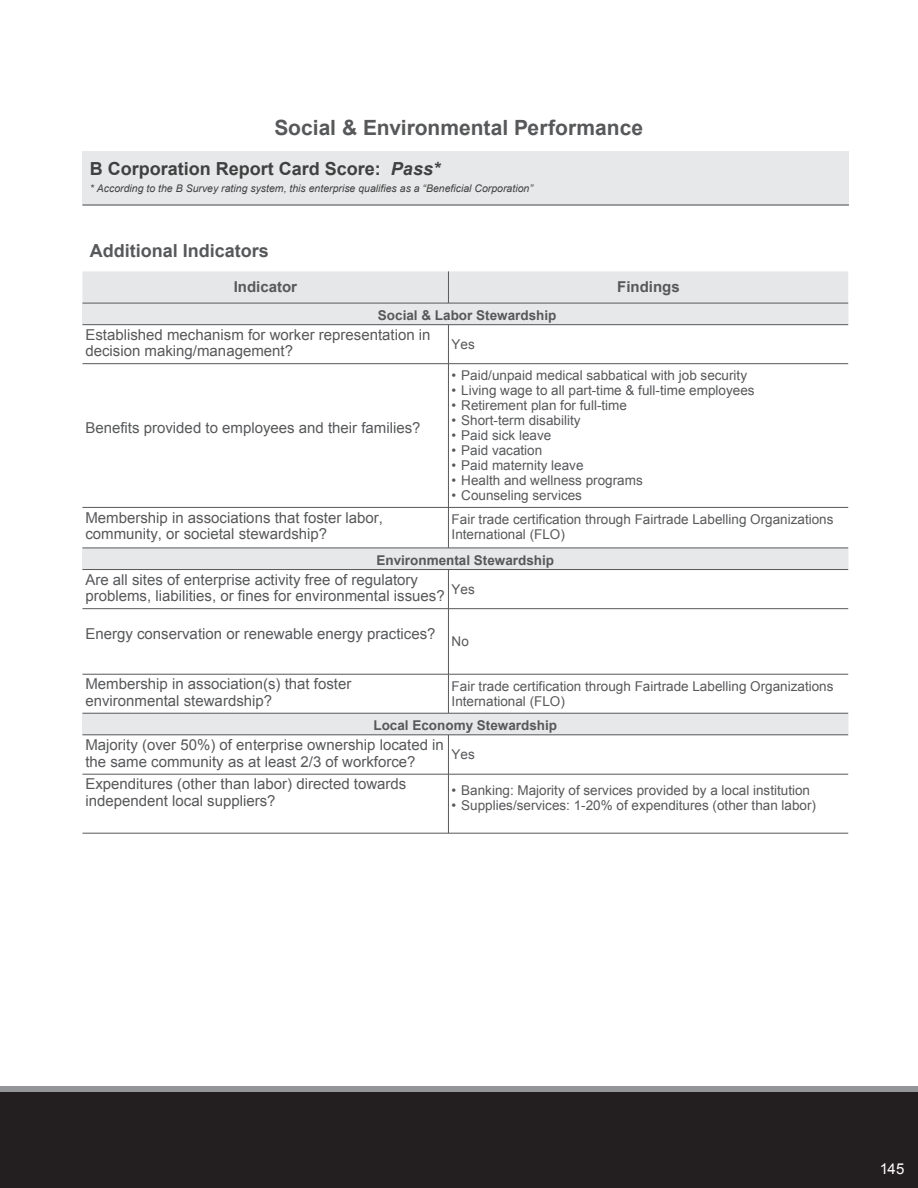
<style>
.page{position:relative;width:918px;height:1188px;background:#fff}
.page>*{position:absolute;margin:0;border:0;box-sizing:border-box;transform-origin:0 0}
.t1{font:700 21px "Arial";color:#57585a}
.t2{font:700 18px "Arial";color:#404040}
.t3{font:700 18px "Arial";color:#57585a}
.t4{font:15px/16.5px "Arial";color:#57585a}
.t5{font:700 15px "Arial";color:#57585a}
.Paragraphs{font:15px "Arial";color:#fff}
.t6{font:13.5px/15px "Arial";color:#57585a}
.t7{font:700 13.5px "Arial";color:#57585a}
.t8{font:italic 10.5px "Arial";color:#404040}
.s1{font-style:italic}
</style>
<div class="page">
<div style="left:82px;top:151px;width:767px;height:53px;background:#e7e8e9"></div>
<hr style="left:82px;top:204px;width:767px;height:2px;background:#57585a">
<div style="left:82px;top:271px;width:766px;height:32px;background:#e6e7e9"></div>
<svg style="left:82px;top:304px;width:766px;height:431px"></svg>
<hr style="left:448px;top:774px;width:1px;height:59px;background:#57585a">
<hr style="left:448px;top:735px;width:1px;height:39px;background:#57585a">
<hr style="left:448px;top:674px;width:1px;height:39px;background:#57585a">
<hr style="left:448px;top:609px;width:1px;height:65px;background:#57585a">
<hr style="left:448px;top:570px;width:1px;height:38px;background:#57585a">
<hr style="left:448px;top:508px;width:1px;height:40px;background:#57585a">
<hr style="left:448px;top:364px;width:1px;height:143px;background:#57585a">
<hr style="left:448px;top:325px;width:1px;height:38px;background:#57585a">
<hr style="left:448px;top:271px;width:1px;height:32px;background:#57585a">
<hr style="left:82px;top:833px;width:766px;height:1px;background:#57585a">
<hr style="left:82px;top:774px;width:766px;height:1px;background:#57585a">
<hr style="left:82px;top:735px;width:766px;height:1px;background:#57585a">
<hr style="left:82px;top:713px;width:766px;height:1px;background:#57585a">
<hr style="left:82px;top:674px;width:766px;height:1px;background:#57585a">
<hr style="left:82px;top:608px;width:766px;height:1px;background:#57585a">
<hr style="left:82px;top:569px;width:766px;height:1px;background:#57585a">
<hr style="left:82px;top:548px;width:766px;height:1px;background:#57585a">
<hr style="left:82px;top:507px;width:766px;height:1px;background:#57585a">
<hr style="left:82px;top:363px;width:766px;height:1px;background:#57585a">
<hr style="left:82px;top:324px;width:766px;height:1px;background:#57585a">
<hr style="left:82px;top:303px;width:766px;height:1px;background:#57585a">
<div style="left:0;top:1087px;width:918px;height:101px;background:#939598"></div>
<div style="left:0;top:1092px;width:918px;height:96px;background:#231f20"></div>
<p class="t1" style="left:274px;top:114px;width:370px">Social &amp; Environmental Performance</p>
<p class="t2" style="left:90px;top:162px;width:352px">B Corporation Report Card Score: <span class="s1">Pass*</span></p>
<p class="t8" style="left:90px;top:184px;width:444px">* According to the B Survey rating system, this enterprise qualifies as a “Beneficial Corporation”</p>
<p class="t3" style="left:90px;top:244px;width:181px">Additional Indicators</p>
<p class="t5" style="left:234px;top:281px;width:65px">Indicator</p>
<p class="t5" style="left:617px;top:281px;width:64px">Findings</p>
<p class="t7" style="left:378px;top:310px;width:180px">Social &amp; Labor Stewardship</p>
<p class="t4" style="left:85px;top:328px;width:347px">Established mechanism for worker representation in decision making/management?</p>
<p class="t6" style="left:452px;top:338px;width:25px">Yes</p>
<p class="t4" style="left:85px;top:421px;width:337px">Benefits provided to employees and their families?</p>
<p class="t6" style="left:452px;top:369px;width:297px">• Paid/unpaid medical sabbatical with job security</p>
<p class="t6" style="left:452px;top:384px;width:304px">• Living wage to all part-time &amp; full-time employees</p>
<p class="t6" style="left:452px;top:399px;width:177px">• Retirement plan for full-time</p>
<p class="t6" style="left:452px;top:414px;width:130px">• Short-term disability</p>
<p class="t6" style="left:452px;top:429px;width:101px">• Paid sick leave</p>
<p class="t6" style="left:452px;top:444px;width:92px">• Paid vacation</p>
<p class="t6" style="left:452px;top:459px;width:133px">• Paid maternity leave</p>
<p class="t6" style="left:452px;top:474px;width:193px">• Health and wellness programs</p>
<p class="t6" style="left:452px;top:489px;width:132px">• Counseling services</p>
<p class="t4" style="left:85px;top:510px;width:299px">Membership in associations that foster labor, community, or societal stewardship?</p>
<p class="t6" style="left:452px;top:513px;width:383px">Fair trade certification through Fairtrade Labelling Organizations<br>International (FLO)</p>
<p class="t7" style="left:376px;top:555px;width:179px">Environmental Stewardship</p>
<p class="t4" style="left:85px;top:573px;width:361px">Are all sites of enterprise activity free of regulatory problems, liabilities, or fines for environmental issues?</p>
<p class="t6" style="left:452px;top:583px;width:25px">Yes</p>
<p class="t4" style="left:85px;top:627px;width:352px">Energy conservation or renewable energy practices?</p>
<p class="t6" style="left:452px;top:635px;width:19px">No</p>
<p class="t4" style="left:85px;top:677px;width:267px">Membership in association(s) that foster environmental stewardship?</p>
<p class="t6" style="left:452px;top:680px;width:383px">Fair trade certification through Fairtrade Labelling Organizations<br>International (FLO)</p>
<p class="t7" style="left:373px;top:720px;width:185px">Local Economy Stewardship</p>
<p class="t4" style="left:85px;top:738px;width:360px">Majority (over 50%) of enterprise ownership located in the same community as at least 2/3 of workforce?</p>
<p class="t6" style="left:452px;top:748px;width:25px">Yes</p>
<p class="t4" style="left:85px;top:777px;width:322px">Expenditures (other than labor) directed towards independent local suppliers?</p>
<p class="t6" style="left:452px;top:784px;width:360px">• Banking: Majority of services provided by a local institution</p>
<p class="t6" style="left:452px;top:799px;width:366px">• Supplies/services: 1-20% of expenditures (other than labor)</p>
<p class="Paragraphs" style="left:880px;top:1159px;width:26px">145</p>
</div>
